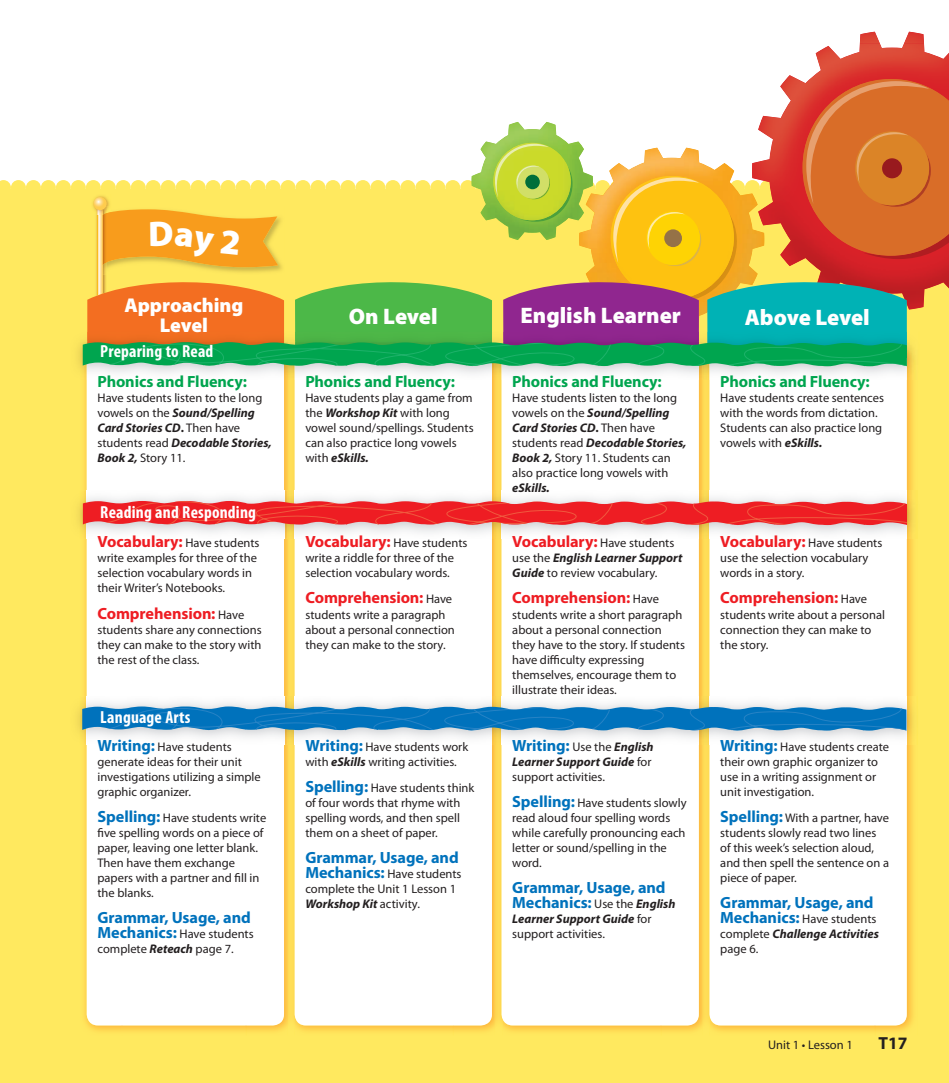
<style>
.page{position:relative;width:949px;height:1083px;background:#fff}
.page>*{position:absolute;margin:0;border:0;box-sizing:border-box;transform-origin:0 0}
.t1{font:900 22.5px "Myriad Pro";color:#fff}
.t2{font:900 20px/20px "Myriad Pro";color:#fff;text-align:center}
.t3{font:700 condensed 17.5px "Myriad Pro";letter-spacing:.01em;color:#fff}
.t4{font:700 17.5px "Myriad Pro";color:#231f20}
.t5{font:700 16.25px/15px "Myriad Pro";letter-spacing:-.01em;color:#0072bc}
.t6{font:700 16.25px "Myriad Pro";letter-spacing:-.005em;color:#00a54f}
.t7{font:700 16.25px "Myriad Pro";letter-spacing:-.01em;color:#ee1d23}
.t8{font:12.5px/15px "Myriad Pro";color:#231f20}
.t9{font:italic 700 12.5px "Myriad Pro";color:#231f20}
.s1{font-weight:700;font-style:italic}
.s2{font-weight:700}
.s3{font-weight:700;font-size:16.25px;color:#ee1d23}
.s4{font-weight:400;font-size:12.5px;color:#231f20}
.s5{font-weight:700;font-size:16.25px;color:#0072bc}
.s6{font-style:italic;font-size:12.5px;color:#231f20}
</style>
<div class="page">
<svg style="left:0;top:180px;width:11px;height:9px"></svg>
<div style="left:11px;top:180px;width:15px;height:15px;background:#ffe95f;border-radius:50%"></div>
<div style="left:26px;top:180px;width:15px;height:15px;background:#ffe95f;border-radius:50%"></div>
<div style="left:41px;top:180px;width:15px;height:15px;background:#ffe95f;border-radius:50%"></div>
<div style="left:56px;top:180px;width:15px;height:15px;background:#ffe95f;border-radius:50%"></div>
<div style="left:71px;top:180px;width:15px;height:15px;background:#ffe95f;border-radius:50%"></div>
<div style="left:0;top:189px;width:949px;height:893px;background:#ffe95f"></div>
<img style="left:860px;top:32px;width:64px;height:11px">
<img style="left:786px;top:43px;width:163px;height:36px">
<img style="left:84px;top:380px;width:37px;height:652px">
<img style="left:247px;top:380px;width:48px;height:652px">
<img style="left:121px;top:1025px;width:126px;height:7px">
<div style="left:87px;top:348px;width:197px;height:677px;background:#fff;border-radius:11px"></div>
<img style="left:454px;top:380px;width:48px;height:652px">
<img style="left:288px;top:1015px;width:166px;height:17px">
<div style="left:295px;top:348px;width:197px;height:677px;background:#fff;border-radius:11px"></div>
<img style="left:661px;top:380px;width:48px;height:652px">
<img style="left:495px;top:1018px;width:166px;height:14px">
<div style="left:501px;top:348px;width:198px;height:677px;background:#fff;border-radius:11px"></div>
<img style="left:875px;top:380px;width:38px;height:652px">
<img style="left:703px;top:1015px;width:172px;height:17px">
<div style="left:709px;top:348px;width:198px;height:677px;background:#fff;border-radius:11px"></div>
<img style="left:78px;top:347px;width:2px;height:18px">
<img style="left:80px;top:342px;width:623px;height:38px">
<img style="left:288px;top:367px;width:7px;height:13px">
<img style="left:295px;top:367px;width:197px;height:13px">
<img style="left:495px;top:367px;width:6px;height:13px">
<img style="left:501px;top:367px;width:198px;height:13px">
<img style="left:766px;top:367px;width:148px;height:13px">
<img style="left:78px;top:490px;width:836px;height:48px">
<img style="left:87px;top:490px;width:197px;height:48px">
<svg style="left:83px;top:501px;width:824px;height:25px"></svg>
<img style="left:77px;top:696px;width:837px;height:48px">
<img style="left:87px;top:696px;width:197px;height:48px">
<svg style="left:82px;top:706px;width:824px;height:25px"></svg>
<svg style="left:83px;top:79px;width:866px;height:288px"></svg>
<h2 class="t2" style="left:124px;top:296px;width:121px">Approaching<br>Level</h2>
<h1 class="t1" style="left:349px;top:307px;width:90px">On Level</h1>
<h1 class="t1" style="left:520px;top:307px;width:162px">English Learner</h1>
<h1 class="t1" style="left:745px;top:308px;width:126px">Above Level</h1>
<h3 class="t3" style="left:100px;top:345px;width:115px">Preparing to Read</h3>
<h3 class="t6" style="left:97px;top:375px;width:151px">Phonics and Fluency:</h3>
<p class="t8" style="left:97px;top:391px;width:176px">Have students listen to the long vowels on the <span class="s1">Sound/Spelling<br>Card Stories CD</span><span class="s2">.</span> Then have students read <span class="s1">Decodable Stories,<br>Book 2,</span> Story 11.</p>
<h3 class="t3" style="left:100px;top:505px;width:157px">Reading and Responding</h3>
<p class="t8" style="left:97px;top:536px;width:164px"><span class="s3">Vocabulary:</span> Have students write examples for three of the selection vocabulary words in their Writer’s Notebooks.</p>
<h3 class="t7" style="left:97px;top:606px;width:148px">Comprehension: <span class="s4">Have</span></h3>
<p class="t8" style="left:97px;top:622px;width:166px;text-align:justify">students share any connections they can make to the story with the rest of the class.</p>
<h3 class="t3" style="left:100px;top:710px;width:92px">Language Arts</h3>
<p class="t8" style="left:97px;top:739px;width:165px"><span class="s5">Writing:</span> Have students generate ideas for their unit investigations utilizing a simple graphic organizer.</p>
<p class="t8" style="left:97px;top:811px;width:170px"><span class="s5">Spelling:</span> Have students write five spelling words on a piece of paper, leaving one letter blank.<br>Then have them exchange papers with a partner and fill in the blanks.</p>
<h3 class="t5" style="left:97px;top:911px;width:155px">Grammar, Usage, and</h3>
<p class="t8" style="left:97px;top:927px;width:158px"><span class="s5">Mechanics:</span> Have students complete <span class="s1">Reteach</span> page 7.</p>
<h3 class="t6" style="left:305px;top:375px;width:151px">Phonics and Fluency:</h3>
<p class="t8" style="left:305px;top:391px;width:170px">Have students play a game from the <span class="s1">Workshop Kit</span> with long vowel sound/spellings. Students can also practice long vowels with <span class="s1">eSkills.</span></p>
<p class="t8" style="left:305px;top:536px;width:164px"><span class="s3">Vocabulary:</span> Have students write a riddle for three of the selection vocabulary words.</p>
<h3 class="t7" style="left:305px;top:591px;width:148px">Comprehension: <span class="s4">Have</span></h3>
<p class="t8" style="left:305px;top:607px;width:151px">students write a paragraph about a personal connection they can make to the story.</p>
<p class="t8" style="left:305px;top:739px;width:164px"><span class="s5">Writing:</span> Have students work with <span class="s1">eSkills</span> writing activities.</p>
<p class="t8" style="left:305px;top:781px;width:170px"><span class="s5">Spelling:</span> Have students think of four words that rhyme with spelling words, and then spell them on a sheet of paper.</p>
<h3 class="t5" style="left:305px;top:851px;width:155px">Grammar, Usage, and</h3>
<p class="t8" style="left:305px;top:867px;width:158px"><span class="s5">Mechanics:</span> Have students complete the Unit 1 Lesson 1<br><span class="s1">Workshop Kit</span> activity.</p>
<h3 class="t6" style="left:512px;top:375px;width:151px">Phonics and Fluency:</h3>
<p class="t8" style="left:512px;top:391px;width:176px">Have students listen to the long vowels on the <span class="s1">Sound/Spelling<br>Card Stories CD</span><span class="s2">.</span> Then have students read <span class="s1">Decodable Stories,<br>Book 2,</span> Story 11. Students can also practice long vowels with</p>
<p class="t9" style="left:512px;top:483px;width:39px">eSkills.</p>
<p class="t8" style="left:512px;top:536px;width:172px"><span class="s3">Vocabulary:</span> Have students use the <span class="s1">English Learner Support<br>Guide</span> to review vocabulary.</p>
<h3 class="t7" style="left:512px;top:591px;width:148px">Comprehension: <span class="s4">Have</span></h3>
<p class="t8" style="left:512px;top:607px;width:174px">students write a short paragraph about a personal connection they have to the story. If students have difficulty expressing themselves, encourage them to illustrate their ideas.</p>
<h3 class="t5" style="left:512px;top:739px;width:143px">Writing: <span class="s4">Use the</span> <span class="s6">English</span></h3>
<p class="t8" style="left:512px;top:754px;width:141px"><span class="s1">Learner Support Guide</span> for support activities.</p>
<p class="t8" style="left:512px;top:796px;width:176px"><span class="s5">Spelling:</span> Have students slowly read aloud four spelling words while carefully pronouncing each letter or sound/spelling in the word.</p>
<h3 class="t5" style="left:512px;top:881px;width:165px">Grammar, Usage, and<br>Mechanics: <span class="s4">Use the</span> <span class="s6">English</span></h3>
<p class="t8" style="left:512px;top:912px;width:141px"><span class="s1">Learner Support Guide</span> for support activities.</p>
<h3 class="t6" style="left:720px;top:375px;width:151px">Phonics and Fluency:</h3>
<p class="t8" style="left:720px;top:391px;width:165px">Have students create sentences with the words from dictation.<br>Students can also practice long vowels with <span class="s1">eSkills.</span></p>
<p class="t8" style="left:720px;top:536px;width:164px"><span class="s3">Vocabulary:</span> Have students use the selection vocabulary words in a story.</p>
<h3 class="t7" style="left:720px;top:591px;width:148px">Comprehension: <span class="s4">Have</span></h3>
<p class="t8" style="left:720px;top:607px;width:166px">students write about a personal connection they can make to the story.</p>
<p class="t8" style="left:720px;top:739px;width:170px"><span class="s5">Writing:</span> Have students create their own graphic organizer to use in a writing assignment or unit investigation.</p>
<p class="t8" style="left:720px;top:811px;width:170px"><span class="s5">Spelling:</span> With a partner, have students slowly read two lines of this week’s selection aloud, and then spell the sentence on a piece of paper.</p>
<h3 class="t5" style="left:720px;top:896px;width:155px">Grammar, Usage, and</h3>
<p class="t8" style="left:720px;top:912px;width:160px"><span class="s5">Mechanics:</span> Have students complete <span class="s1">Challenge Activities </span>page 6.</p>
<p class="t8" style="left:768px;top:1038px;width:86px">Unit 1 • Lesson 1</p>
<h3 class="t4" style="left:878px;top:1036px;width:31px">T17</h3>
</div>
